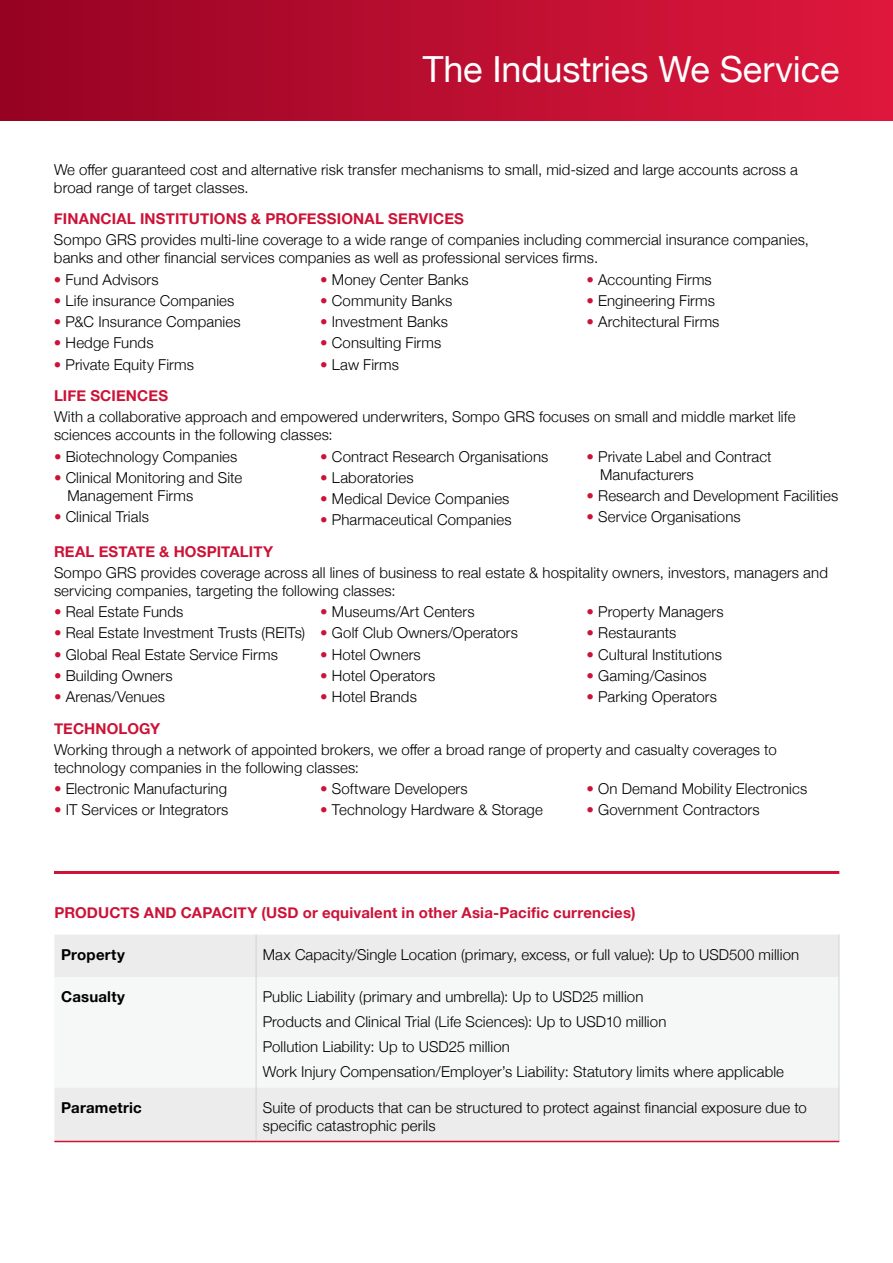
<style>
.page{position:relative;width:893px;height:1263px;background:#fff}
.page>*{position:absolute;margin:0;border:0;box-sizing:border-box;transform-origin:0 0}
.t1{font:36px "Helvetica Neue";letter-spacing:-.005em;color:#fff}
.t2{font:300 15px/18px "Helvetica Neue";letter-spacing:.005em;color:#000}
.t3{font:700 15px "Helvetica Neue";letter-spacing:.01em;color:#cc1337}
.t4{font:700 15px "Helvetica Neue";letter-spacing:.015em;color:#000}
.s1{color:#cc1337}
</style>
<div class="page">
<div style="left:0;top:0;width:893px;height:120px;background:linear-gradient(to right,#960323,#df183d)"></div>
<div style="left:54px;top:934px;width:785px;height:207px;background:#ebeceb"></div>
<div style="left:54px;top:977px;width:785px;height:110px;background:#f6f7f7"></div>
<hr style="left:256px;top:934px;width:1px;height:43px;background:#d1d3d4">
<hr style="left:839px;top:934px;width:1px;height:43px;background:#d1d3d4">
<hr style="left:256px;top:977px;width:1px;height:110px;background:#d1d3d4">
<hr style="left:839px;top:977px;width:1px;height:110px;background:#d1d3d4">
<hr style="left:256px;top:1087px;width:1px;height:54px;background:#d1d3d4">
<hr style="left:839px;top:1087px;width:1px;height:54px;background:#d1d3d4">
<hr style="left:54px;top:1141px;width:202px;height:1px;background:#cc1337">
<hr style="left:256px;top:1141px;width:583px;height:1px;background:#cc1337">
<hr style="left:54px;top:871px;width:785px;height:3px;background:#cc1337">
<h1 class="t1" style="left:423px;top:44px;width:418px">The Industries We Service</h1>
<p class="t2" style="left:54px;top:159px;width:746px">We offer guaranteed cost and alternative risk transfer mechanisms to small, mid-sized and large accounts across a broad range of target classes.</p>
<p class="t3" style="left:54px;top:207px;width:411px">FINANCIAL INSTITUTIONS &amp; PROFESSIONAL SERVICES</p>
<p class="t2" style="left:54px;top:230px;width:756px">Sompo GRS provides multi-line coverage to a wide range of companies including commercial insurance companies, banks and other financial services companies as well as professional services firms.</p>
<p class="t2" style="left:54px;top:269px;width:106px"><span class="s1">•</span> Fund Advisors</p>
<p class="t2" style="left:54px;top:290px;width:182px"><span class="s1">•</span> Life insurance Companies</p>
<p class="t2" style="left:54px;top:312px;width:188px"><span class="s1">•</span> P&amp;C Insurance Companies</p>
<p class="t2" style="left:54px;top:333px;width:101px"><span class="s1">•</span> Hedge Funds</p>
<p class="t2" style="left:54px;top:354px;width:141px"><span class="s1">•</span> Private Equity Firms</p>
<p class="t2" style="left:320px;top:269px;width:150px"><span class="s1">•</span> Money Center Banks</p>
<p class="t2" style="left:320px;top:290px;width:134px"><span class="s1">•</span> Community Banks</p>
<p class="t2" style="left:320px;top:312px;width:129px"><span class="s1">•</span> Investment Banks</p>
<p class="t2" style="left:320px;top:333px;width:122px"><span class="s1">•</span> Consulting Firms</p>
<p class="t2" style="left:320px;top:354px;width:80px"><span class="s1">•</span> Law Firms</p>
<p class="t2" style="left:587px;top:269px;width:127px"><span class="s1">•</span> Accounting Firms</p>
<p class="t2" style="left:587px;top:290px;width:130px"><span class="s1">•</span> Engineering Firms</p>
<p class="t2" style="left:587px;top:312px;width:134px"><span class="s1">•</span> Architectural Firms</p>
<p class="t3" style="left:54px;top:384px;width:116px">LIFE SCIENCES</p>
<p class="t2" style="left:54px;top:407px;width:743px">With a collaborative approach and empowered underwriters, Sompo GRS focuses on small and middle market life sciences accounts in the following classes:</p>
<p class="t2" style="left:54px;top:446px;width:185px"><span class="s1">•</span> Biotechnology Companies</p>
<p class="t2" style="left:68px;top:467px;width:176px;text-indent:-14px"><span class="s1">•</span> Clinical Monitoring and Site<br>Management Firms</p>
<p class="t2" style="left:54px;top:506px;width:96px"><span class="s1">•</span> Clinical Trials</p>
<p class="t2" style="left:320px;top:446px;width:230px"><span class="s1">•</span> Contract Research Organisations</p>
<p class="t2" style="left:320px;top:467px;width:95px"><span class="s1">•</span> Laboratories</p>
<p class="t2" style="left:320px;top:488px;width:191px"><span class="s1">•</span> Medical Device Companies</p>
<p class="t2" style="left:320px;top:510px;width:193px"><span class="s1">•</span> Pharmaceutical Companies</p>
<p class="t2" style="left:600px;top:446px;width:173px;text-indent:-14px"><span class="s1">•</span> Private Label and Contract<br>Manufacturers</p>
<p class="t2" style="left:587px;top:485px;width:253px"><span class="s1">•</span> Research and Development Facilities</p>
<p class="t2" style="left:587px;top:506px;width:156px"><span class="s1">•</span> Service Organisations</p>
<p class="t3" style="left:54px;top:540px;width:221px">REAL ESTATE &amp; HOSPITALITY</p>
<p class="t2" style="left:54px;top:562px;width:775px">Sompo GRS provides coverage across all lines of business to real estate &amp; hospitality owners, investors, managers and servicing companies, targeting the following classes:</p>
<p class="t2" style="left:54px;top:602px;width:131px"><span class="s1">•</span> Real Estate Funds</p>
<p class="t2" style="left:54px;top:623px;width:253px"><span class="s1">•</span> Real Estate Investment Trusts (REITs)</p>
<p class="t2" style="left:54px;top:644px;width:225px"><span class="s1">•</span> Global Real Estate Service Firms</p>
<p class="t2" style="left:54px;top:665px;width:120px"><span class="s1">•</span> Building Owners</p>
<p class="t2" style="left:54px;top:687px;width:113px"><span class="s1">•</span> Arenas/Venues</p>
<p class="t2" style="left:320px;top:602px;width:156px"><span class="s1">•</span> Museums/Art Centers</p>
<p class="t2" style="left:320px;top:623px;width:199px"><span class="s1">•</span> Golf Club Owners/Operators</p>
<p class="t2" style="left:320px;top:644px;width:102px"><span class="s1">•</span> Hotel Owners</p>
<p class="t2" style="left:320px;top:665px;width:116px"><span class="s1">•</span> Hotel Operators</p>
<p class="t2" style="left:320px;top:687px;width:98px"><span class="s1">•</span> Hotel Brands</p>
<p class="t2" style="left:587px;top:602px;width:139px"><span class="s1">•</span> Property Managers</p>
<p class="t2" style="left:587px;top:623px;width:91px"><span class="s1">•</span> Restaurants</p>
<p class="t2" style="left:587px;top:644px;width:137px"><span class="s1">•</span> Cultural Institutions</p>
<p class="t2" style="left:587px;top:665px;width:122px"><span class="s1">•</span> Gaming/Casinos</p>
<p class="t2" style="left:587px;top:687px;width:132px"><span class="s1">•</span> Parking Operators</p>
<p class="t3" style="left:54px;top:716px;width:108px">TECHNOLOGY</p>
<p class="t2" style="left:54px;top:739px;width:724px">Working through a network of appointed brokers, we offer a broad range of property and casualty coverages to technology companies in the following classes:</p>
<p class="t2" style="left:54px;top:779px;width:175px"><span class="s1">•</span> Electronic Manufacturing</p>
<p class="t2" style="left:54px;top:800px;width:176px"><span class="s1">•</span> IT Services or Integrators</p>
<p class="t2" style="left:587px;top:779px;width:222px"><span class="s1">•</span> On Demand Mobility Electronics</p>
<p class="t2" style="left:587px;top:800px;width:175px"><span class="s1">•</span> Government Contractors</p>
<p class="t2" style="left:320px;top:779px;width:149px"><span class="s1">•</span> Software Developers</p>
<p class="t2" style="left:320px;top:800px;width:224px"><span class="s1">•</span> Technology Hardware &amp; Storage</p>
<p class="t3" style="left:54px;top:901px;width:583px">PRODUCTS AND CAPACITY (USD or equivalent in other Asia-Pacific currencies)</p>
<p class="t4" style="left:61px;top:943px;width:65px">Property</p>
<p class="t2" style="left:263px;top:944px;width:538px">Max Capacity/Single Location (primary, excess, or full value): Up to USD500 million</p>
<p class="t4" style="left:61px;top:985px;width:65px">Casualty</p>
<p class="t2" style="left:263px;top:983px;width:523px;line-height:24.8px">Public Liability (primary and umbrella): Up to USD25 million<br>Products and Clinical Trial (Life Sciences): Up to USD10 million<br>Pollution Liability: Up to USD25 million<br>Work Injury Compensation/Employer’s Liability: Statutory limits where applicable</p>
<p class="t4" style="left:61px;top:1096px;width:82px">Parametric</p>
<p class="t2" style="left:263px;top:1097px;width:546px">Suite of products that can be structured to protect against financial exposure due to specific catastrophic perils</p>
</div>
